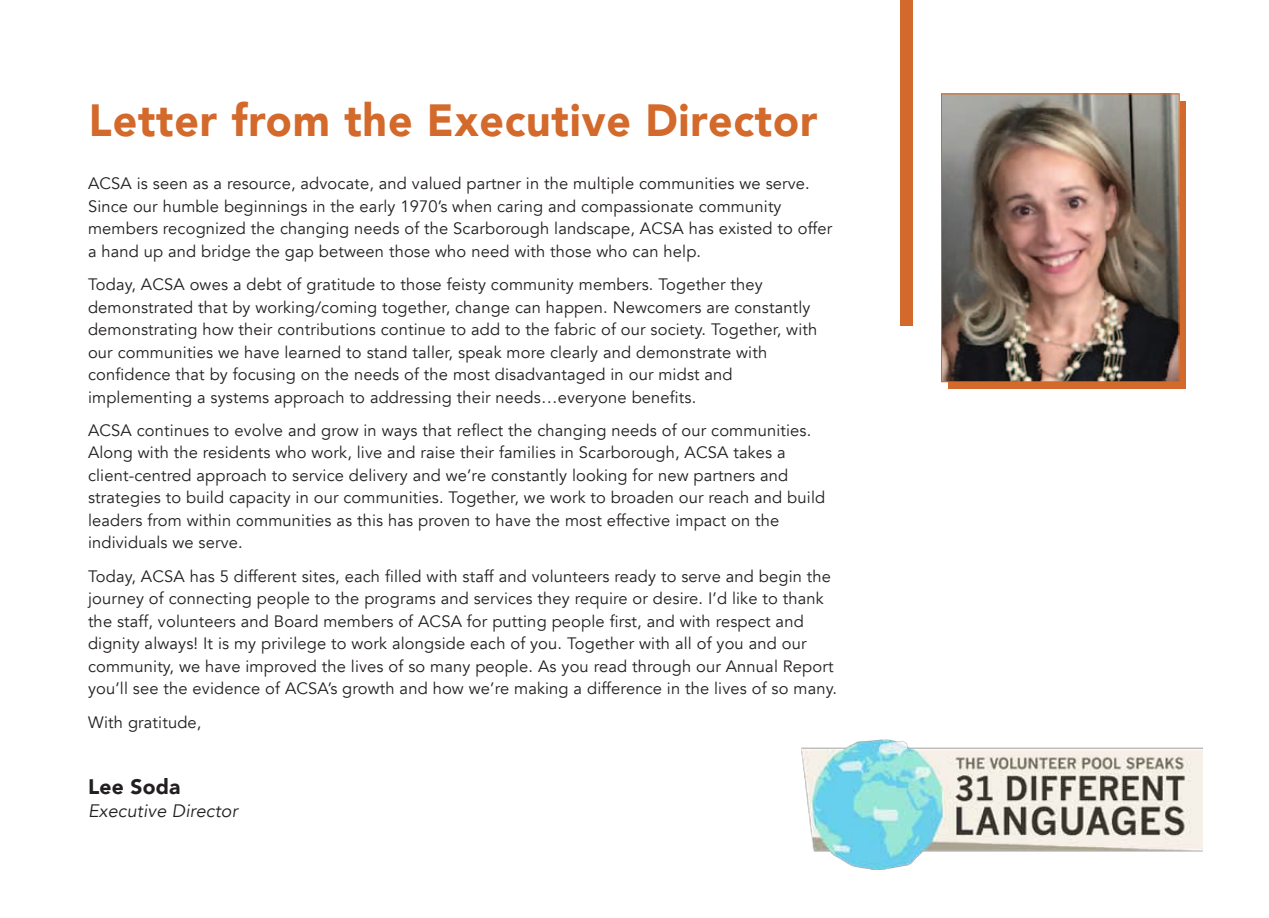
<style>
.page{position:relative;width:1269px;height:918px;background:#fff}
.page>*{position:absolute;margin:0;border:0;box-sizing:border-box;transform-origin:0 0}
.t1{font:900 45px "Avenir";letter-spacing:.02em;color:#d3692a;scale:.95 1}
.t2{font:900 21px "Avenir";letter-spacing:.01em;color:#231f20}
.t3{font:italic 18px "Avenir";letter-spacing:.01em;color:#231f20}
.t4{font:16.5px/22.5px "Avenir";letter-spacing:.01em;color:#231f20}
</style>
<div class="page">
<div style="left:949px;top:101px;width:237px;height:288px;background:#d3692a"></div>
<img style="left:802px;top:740px;width:400px;height:129px">
<img style="left:943px;top:96px;width:234px;height:284px">
<div style="left:941px;top:94px;width:238px;height:288px;border:1px solid #d3692a"></div>
<div style="left:900px;top:0;width:13px;height:325px;background:#d3692a"></div>
<h1 class="t1" style="left:89px;top:81px;width:769px">Letter from the Executive Director</h1>
<p class="t4" style="left:88px;top:173px;width:746px">ACSA is seen as a resource, advocate, and valued partner in the multiple communities we serve.<br>Since our humble beginnings in the early 1970’s when caring and compassionate community members recognized the changing needs of the Scarborough landscape, ACSA has existed to offer a hand up and bridge the gap between those who need with those who can help.</p>
<p class="t4" style="left:88px;top:273px;width:731px">Today, ACSA owes a debt of gratitude to those feisty community members. Together they demonstrated that by working/coming together, change can happen. Newcomers are constantly demonstrating how their contributions continue to add to the fabric of our society. Together, with our communities we have learned to stand taller, speak more clearly and demonstrate with confidence that by focusing on the needs of the most disadvantaged in our midst and implementing a systems approach to addressing their needs…everyone benefits.</p>
<p class="t4" style="left:88px;top:419px;width:739px">ACSA continues to evolve and grow in ways that reflect the changing needs of our communities.<br>Along with the residents who work, live and raise their families in Scarborough, ACSA takes a client-centred approach to service delivery and we’re constantly looking for new partners and strategies to build capacity in our communities. Together, we work to broaden our reach and build leaders from within communities as this has proven to have the most effective impact on the individuals we serve.</p>
<p class="t4" style="left:88px;top:565px;width:750px">Today, ACSA has 5 different sites, each filled with staff and volunteers ready to serve and begin the journey of connecting people to the programs and services they require or desire. I’d like to thank the staff, volunteers and Board members of ACSA for putting people first, and with respect and dignity always! It is my privilege to work alongside each of you. Together with all of you and our community, we have improved the lives of so many people. As you read through our Annual Report you’ll see the evidence of ACSA’s growth and how we’re making a difference in the lives of so many.</p>
<p class="t4" style="left:88px;top:711px;width:115px">With gratitude,</p>
<p class="t2" style="left:88px;top:769px;width:94px">Lee Soda</p>
<p class="t3" style="left:88px;top:800px;width:151px">Executive Director</p>
</div>
